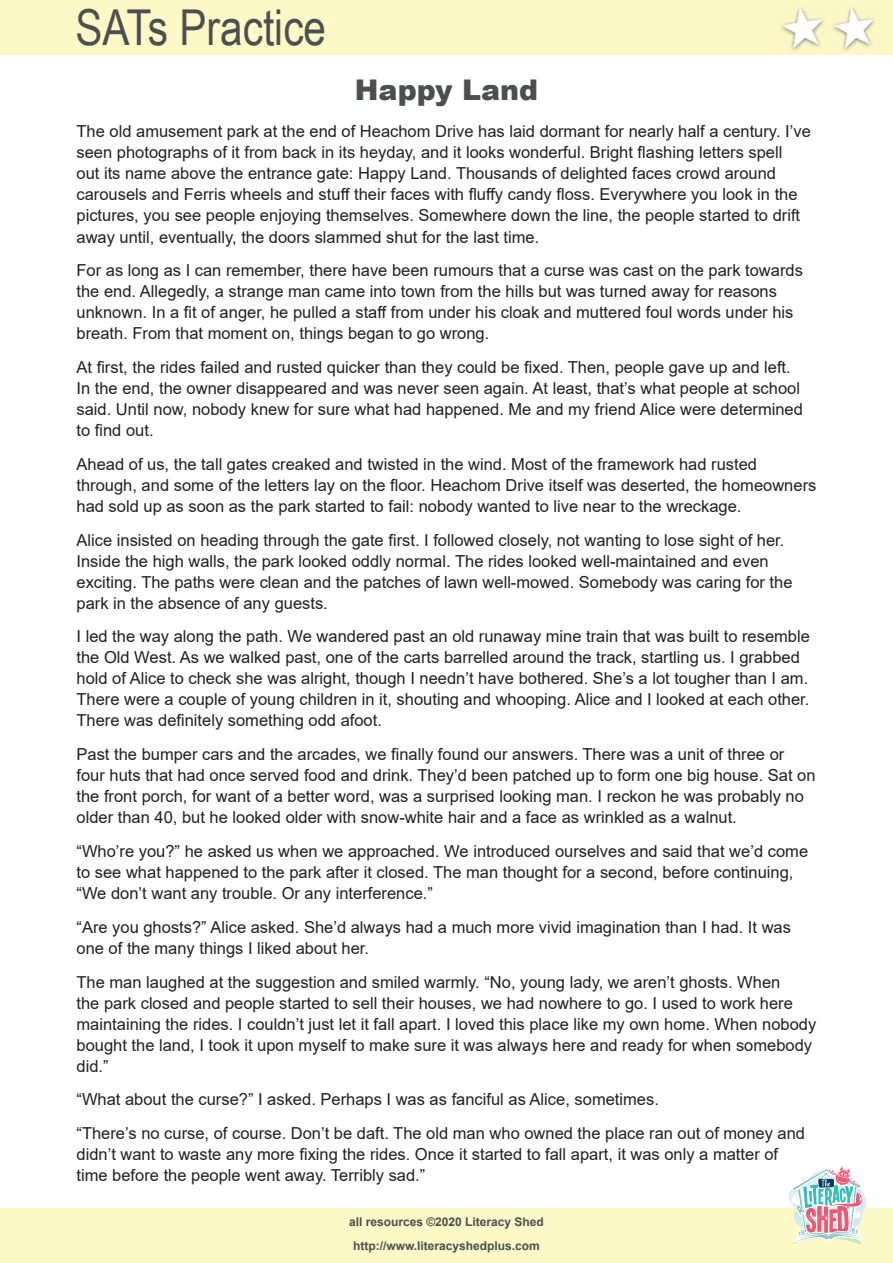
<style>
.page{position:relative;width:893px;height:1263px;background:#fff}
.page>*{position:absolute;margin:0;border:0;box-sizing:border-box;transform-origin:0 0}
.t1{font:49.5px "Arial Narrow";color:#4c4f50}
.t2{font:900 28.5px "Arial";color:#4c4f50}
.t3{font:16.5px/21px "Arial";color:#231f20}
.t4{font:700 12px/24px "Arial";color:#4c4f50;text-align:center}
</style>
<div class="page">
<div style="left:0;top:1209px;width:893px;height:54px;background:#fcf9c6"></div>
<div style="left:0;top:0;width:893px;height:54px;background:#fcf9c6"></div>
<img style="left:781px;top:8px;width:94px;height:43px">
<img style="left:829px;top:2px;width:1px;height:52px">
<svg style="left:788px;top:1165px;width:79px;height:79px"></svg>
<h1 class="t1" style="left:75px;top:-9px;width:252px">SATs Practice</h1>
<h2 class="t2" style="left:355px;top:69px;width:185px">Happy Land</h2>
<p class="t3" style="left:77px;top:121px;width:736px">The old amusement park at the end of Heachom Drive has laid dormant for nearly half a century. I’ve seen photographs of it from back in its heyday, and it looks wonderful. Bright flashing letters spell<br>out its name above the entrance gate: Happy Land. Thousands of delighted faces crowd around carousels and Ferris wheels and stuff their faces with fluffy candy floss. Everywhere you look in the pictures, you see people enjoying themselves. Somewhere down the line, the people started to drift away until, eventually, the doors slammed shut for the last time.</p>
<p class="t3" style="left:77px;top:260px;width:728px">For as long as I can remember, there have been rumours that a curse was cast on the park towards the end. Allegedly, a strange man came into town from the hills but was turned away for reasons unknown. In a fit of anger, he pulled a staff from under his cloak and muttered foul words under his breath. From that moment on, things began to go wrong.</p>
<p class="t3" style="left:77px;top:357px;width:728px">At first, the rides failed and rusted quicker than they could be fixed. Then, people gave up and left.<br>In the end, the owner disappeared and was never seen again. At least, that’s what people at school said. Until now, nobody knew for sure what had happened. Me and my friend Alice were determined to find out.</p>
<p class="t3" style="left:77px;top:453px;width:741px">Ahead of us, the tall gates creaked and twisted in the wind. Most of the framework had rusted through, and some of the letters lay on the floor. Heachom Drive itself was deserted, the homeowners had sold up as soon as the park started to fail: nobody wanted to live near to the wreckage.</p>
<p class="t3" style="left:77px;top:529px;width:717px">Alice insisted on heading through the gate first. I followed closely, not wanting to lose sight of her.<br>Inside the high walls, the park looked oddly normal. The rides looked well-maintained and even exciting. The paths were clean and the patches of lawn well-mowed. Somebody was caring for the park in the absence of any guests.</p>
<p class="t3" style="left:77px;top:626px;width:735px">I led the way along the path. We wandered past an old runaway mine train that was built to resemble the Old West. As we walked past, one of the carts barrelled around the track, startling us. I grabbed hold of Alice to check she was alright, though I needn’t have bothered. She’s a lot tougher than I am.<br>There were a couple of young children in it, shouting and whooping. Alice and I looked at each other.<br>There was definitely something odd afoot.</p>
<p class="t3" style="left:77px;top:744px;width:741px">Past the bumper cars and the arcades, we finally found our answers. There was a unit of three or four huts that had once served food and drink. They’d been patched up to form one big house. Sat on the front porch, for want of a better word, was a surprised looking man. I reckon he was probably no older than 40, but he looked older with snow-white hair and a face as wrinkled as a walnut.</p>
<p class="t3" style="left:77px;top:840px;width:733px">“Who’re you?” he asked us when we approached. We introduced ourselves and said that we’d come to see what happened to the park after it closed. The man thought for a second, before continuing, “We don’t want any trouble. Or any interference.”</p>
<p class="t3" style="left:77px;top:916px;width:716px">“Are you ghosts?” Alice asked. She’d always had a much more vivid imagination than I had. It was one of the many things I liked about her.</p>
<p class="t3" style="left:77px;top:971px;width:741px">The man laughed at the suggestion and smiled warmly. “No, young lady, we aren’t ghosts. When<br>the park closed and people started to sell their houses, we had nowhere to go. I used to work here maintaining the rides. I couldn’t just let it fall apart. I loved this place like my own home. When nobody bought the land, I took it upon myself to make sure it was always here and ready for when somebody did.”</p>
<p class="t3" style="left:77px;top:1082px;width:730px;line-height:33.8px">“What about the curse?” I asked. Perhaps I was as fanciful as Alice, sometimes.<br>“There’s no curse, of course. Don’t be daft. The old man who owned the place ran out of money and</p>
<p class="t3" style="left:77px;top:1144px;width:703px">didn’t want to waste any more fixing the rides. Once it started to fall apart, it was only a matter of time before the people went away. Terribly sad.”</p>
<p class="t4" style="left:349px;top:1209px;width:196px">all resources ©2020 Literacy Shed http://www.literacyshedplus.com</p>
</div>
